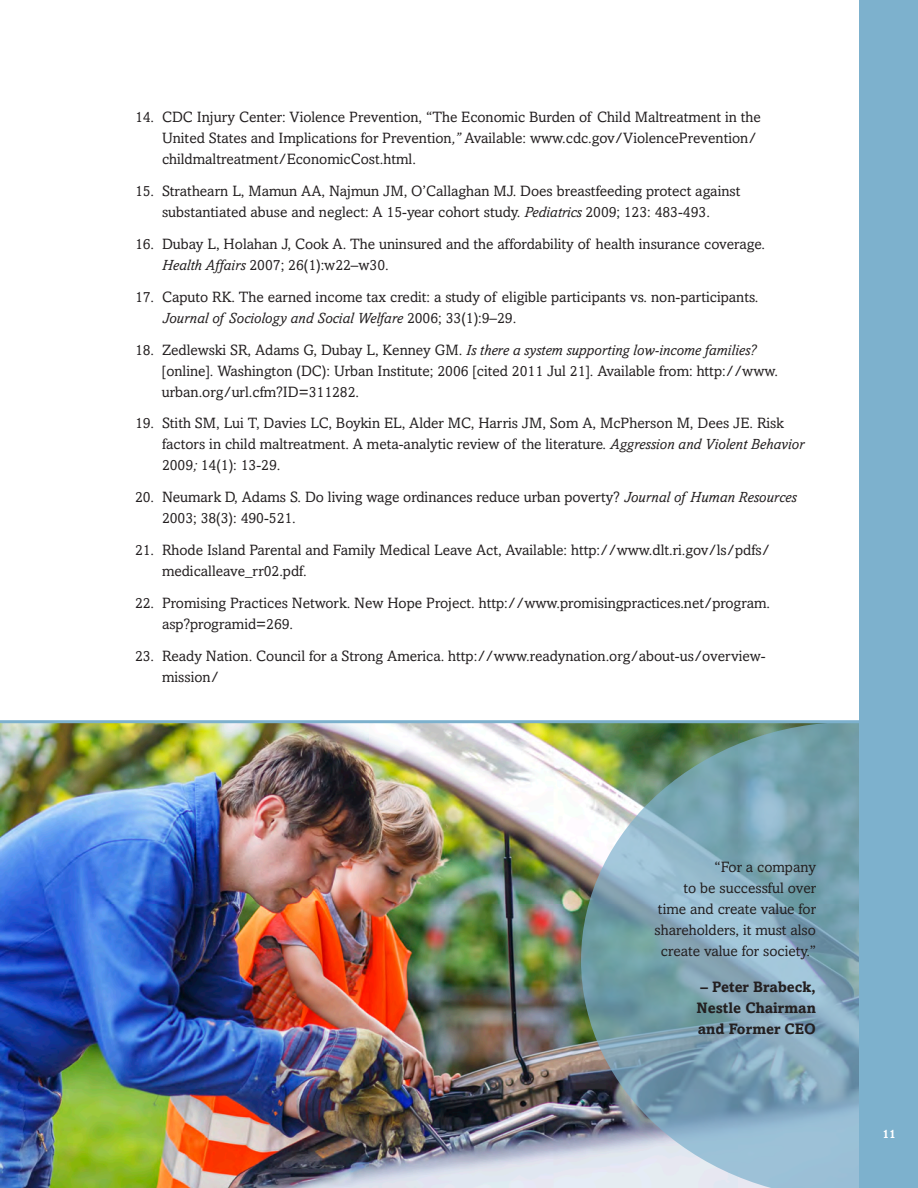
<style>
.page{position:relative;width:918px;height:1188px;background:#fff}
.page>*{position:absolute;margin:0;border:0;box-sizing:border-box;transform-origin:0 0}
.endnote_text{font:15px/21px "Amasis";color:#231f20}
.Pa6_1{font:15px/21px "Amasis";color:#231f20}
.footnote_text{font:15px/21px "Amasis";color:#231f20}
.t1{font:700 15px "Amasis";color:#231f20}
.t2{font:700 12px "Amasis";color:#fff}
.s1{font-style:italic}
</style>
<div class="page">
<img style="left:0;top:723px;width:581px;height:465px">
<svg style="left:581px;top:723px;width:279px;height:465px;background:#86a8b2"></svg>
<div style="left:860px;top:0;width:58px;height:1188px;background:#7db1cd"></div>
<hr style="left:0;top:720px;width:875px;height:3px;background:#7db1cd">
<p class="Pa6_1" style="left:162px;top:107px;width:600px;text-indent:-27px">14. CDC Injury Center: Violence Prevention, “The Economic Burden of Child Maltreatment in the<br>United States and Implications for Prevention<span class="s1">,”</span> Available: www.cdc.gov/ViolencePrevention/ childmaltreatment/EconomicCost.html.</p>
<p class="endnote_text" style="left:135px;top:181px;width:607px;text-align:center">15. Strathearn L, Mamun AA, Najmun JM, O’Callaghan MJ. Does breastfeeding protect against substantiated abuse and neglect: A 15-year cohort study. <span class="s1">Pediatrics</span> 2009; 123: 483-493.</p>
<p class="endnote_text" style="left:162px;top:233px;width:605px;text-indent:-27px">16. Dubay L, Holahan J, Cook A. The uninsured and the affordability of health insurance coverage.<br><span class="s1">Health Affairs</span> 2007; 26(1):w22–w30.</p>
<p class="endnote_text" style="left:162px;top:286px;width:598px;text-indent:-27px">17. Caputo RK. The earned income tax credit: a study of eligible participants vs. non-participants.<br><span class="s1">Journal of Sociology and Social Welfare</span> 2006; 33(1):9–29.</p>
<p class="endnote_text" style="left:162px;top:339px;width:618px;text-indent:-27px">18. Zedlewski SR, Adams G, Dubay L, Kenney GM. <span class="s1">Is there a system supporting low-income families? </span>[online]. Washington (DC): Urban Institute; 2006 [cited 2011 Jul 21]. Available from: http://www. urban.org/url.cfm?ID=311282.</p>
<p class="endnote_text" style="left:162px;top:413px;width:643px;text-indent:-27px">19. Stith SM, Lui T, Davies LC, Boykin EL, Alder MC, Harris JM, Som A, McPherson M, Dees JE. Risk factors in child maltreatment. A meta-analytic review of the literature. <span class="s1">Aggression and Violent Behavior<br></span>2009<span class="s1">;</span> 14(1): 13-29.</p>
<p class="footnote_text" style="left:162px;top:487px;width:636px;text-indent:-27px">20. Neumark D, Adams S. Do living wage ordinances reduce urban poverty? <span class="s1">Journal of Human Resources<br></span>2003; 38(3): 490-521.</p>
<p class="endnote_text" style="left:162px;top:539px;width:610px;text-indent:-27px">21. Rhode Island Parental and Family Medical Leave Act, Available: http://www.dlt.ri.gov/ls/pdfs/ medicalleave_rr02.pdf.</p>
<p class="endnote_text" style="left:162px;top:592px;width:610px;text-indent:-27px">22. Promising Practices Network. New Hope Project. http://www.promisingpractices.net/program. asp?programid=269.</p>
<p class="endnote_text" style="left:162px;top:645px;width:605px;text-indent:-27px">23. Ready Nation. Council for a Strong America. http://www.readynation.org/about-us/overview&shy;mission/</p>
<p class="Pa6_1" style="left:714px;top:856px;width:103px">“For a company</p>
<p class="Pa6_1" style="left:655px;top:877px;width:163px;text-align:right">to be successful over time and create value for shareholders, it must also create value for society.”</p>
<p class="t1" style="left:701px;top:978px;width:117px">– Peter Brabeck,</p>
<p class="t1" style="left:696px;top:999px;width:121px">Nestle Chairman</p>
<p class="t1" style="left:698px;top:1020px;width:120px">and Former CEO</p>
<p class="t2" style="left:882px;top:1126px;width:15px">11</p>
</div>
